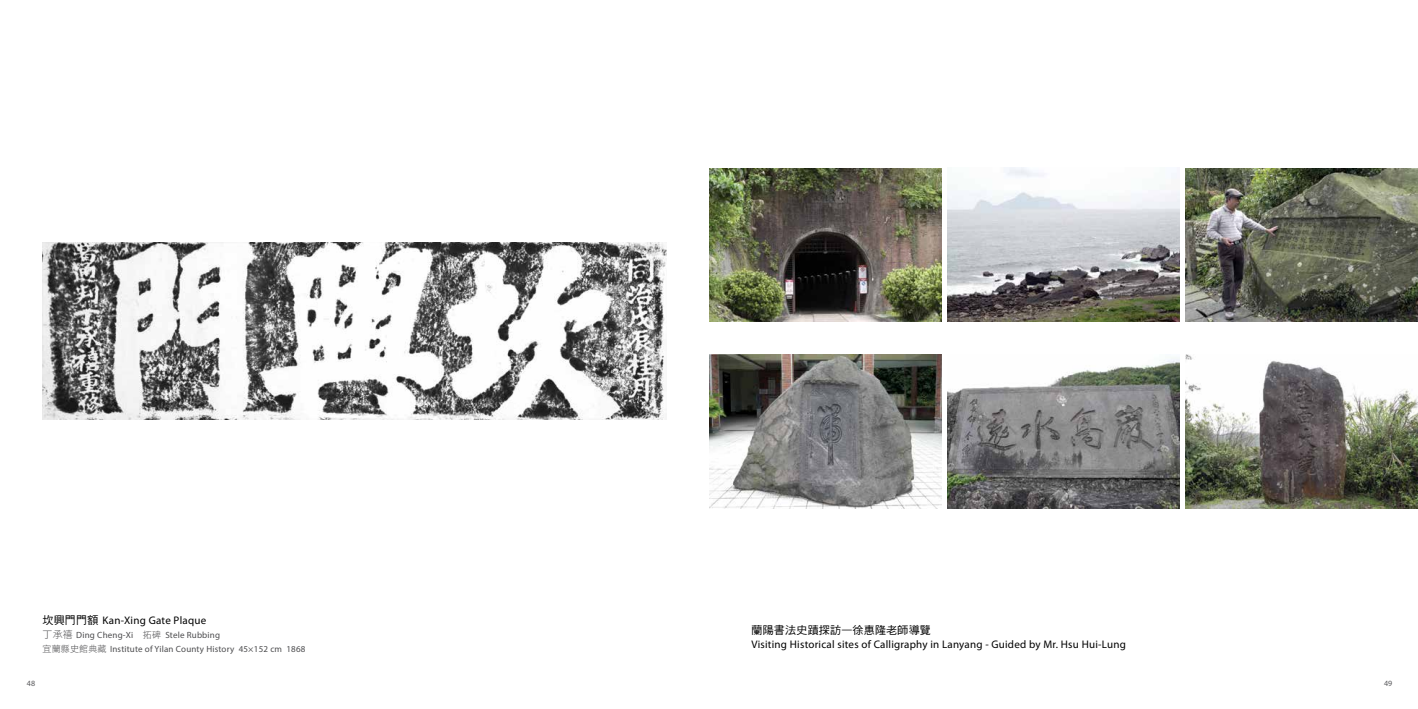
<style>
.page{position:relative;width:1418px;height:709px;background:#fff}
.page>*{position:absolute;margin:0;border:0;box-sizing:border-box;transform-origin:0 0}
.t1{font:11px "Myriad Pro";letter-spacing:.02em;color:#000}
.t2{font:11px "DF Hei Std W5";letter-spacing:.02em;color:#000}
.t3{font:9px/14px "Myriad Pro";letter-spacing:.02em;color:#4c4c4e}
.t4{font:8px "Myriad Pro";color:#58585b}
.s1{font-family:"DF Hei Std W5"}
.s2{font-family:"DF Hei Std W3";font-size:10px}
.s3{font-family:"DF Hei Std W3"}
</style>
<div class="page">
<img style="left:43px;top:242px;width:623px;height:177px">
<img style="left:709px;top:168px;width:232px;height:153px">
<img style="left:947px;top:168px;width:232px;height:153px">
<img style="left:1185px;top:168px;width:232px;height:153px">
<img style="left:709px;top:354px;width:232px;height:154px">
<img style="left:947px;top:358px;width:232px;height:150px">
<img style="left:1185px;top:354px;width:232px;height:154px">
<p class="t1" style="left:43px;top:613px;width:165px"><span class="s1">坎興門門額</span> Kan-Xing Gate Plaque</p>
<p class="t3" style="left:43px;top:627px;width:264px"><span class="s2">丁承禧</span> Ding Cheng-Xi <span class="s3">拓碑</span> Stele Rubbing<br><span class="s3">宜蘭縣史館典藏</span> Institute of Yilan County History 45×152 cm 1868</p>
<p class="t2" style="left:751px;top:624px;width:181px">蘭陽書法史蹟探訪—徐惠隆老師導覽</p>
<p class="t1" style="left:751px;top:638px;width:376px">Visiting Historical sites of Calligraphy in Lanyang - Guided by Mr. Hsu Hui-Lung</p>
<p class="t4" style="left:27px;top:678px;width:10px">48</p>
<p class="t4" style="left:1383px;top:678px;width:10px">49</p>
</div>
